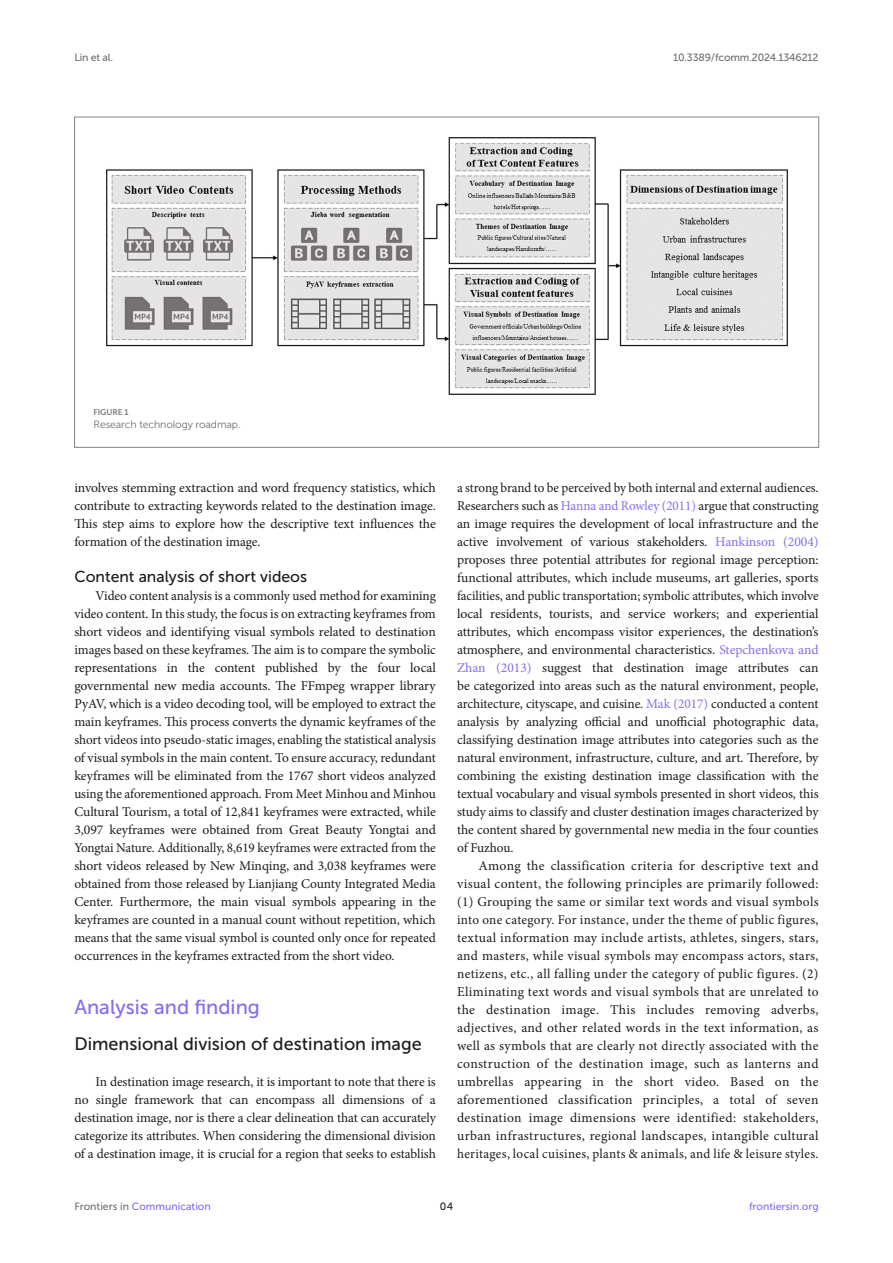
<style>
.page{position:relative;width:893px;height:1263px;background:#fff}
.page>*{position:absolute;margin:0;border:0;box-sizing:border-box;transform-origin:0 0}
.HEAD_1{font:20.25px "Museo Sans 500";color:#856df0}
.HEAD_2_after_HEAD_1{font:18px "Museo Sans 500";color:#1b1c1b}
.HEAD_3{font:15.75px "Museo Sans 500";color:#1b1c1b}
.TEXT_FLUSH{font:13.5px/18px "Minion Pro";letter-spacing:-.005em;color:#1b1c1b;text-align:justify}
.TEXT{font:13.5px/18px "Minion Pro";letter-spacing:.025em;color:#1b1c1b;text-align:justify}
.t1{font:10.5px "Museo Sans 500";color:#856df0}
.t2{font:10.5px "Museo Sans 500";letter-spacing:-.015em;color:#706f70}
.FIG_LEG{font:10.5px "Museo Sans 300";letter-spacing:-.01em;color:#706f70}
.t3{font:10.5px "Museo Sans 500";color:#1b1c1b}
.FIG_HD{font:8.25px "Museo Sans 700";letter-spacing:-.01em;color:#7e7f7f}
.s1{color:#856df0}
.s2{color:#706f70}
</style>
<div class="page">
<img style="left:106px;top:137px;width:682px;height:258px">
<p class="t2" style="left:74px;top:51px;width:40px">Lin et al.</p>
<p class="t2" style="left:673px;top:51px;width:147px">10.3389/fcomm.2024.1346212</p>
<p class="FIG_HD" style="left:94px;top:407px;width:37px">FIGURE 1</p>
<p class="FIG_LEG" style="left:94px;top:419px;width:149px">Research technology roadmap.</p>
<p class="TEXT_FLUSH" style="left:74px;top:479px;width:363px">involves stemming extraction and word frequency statistics, which contribute to extracting keywords related to the destination image.<br>This step aims to explore how the descriptive text influences the formation of the destination image.</p>
<p class="HEAD_3" style="left:74px;top:568px;width:234px">Content analysis of short videos</p>
<p class="TEXT_FLUSH" style="left:74px;top:587px;width:363px;text-indent:21px">Video content analysis is a commonly used method for examining video content. In this study, the focus is on extracting keyframes from short videos and identifying visual symbols related to destination images based on these keyframes. The aim is to compare the symbolic representations in the content published by the four local governmental new media accounts. The FFmpeg wrapper library PyAV, which is a video decoding tool, will be employed to extract the main keyframes. This process converts the dynamic keyframes of the short videos into pseudo-static images, enabling the statistical analysis of visual symbols in the main content. To ensure accuracy, redundant keyframes will be eliminated from the 1767 short videos analyzed using the aforementioned approach. From Meet Minhou and Minhou Cultural Tourism, a total of 12,841 keyframes were extracted, while 3,097 keyframes were obtained from Great Beauty Yongtai and Yongtai Nature. Additionally, 8,619 keyframes were extracted from the short videos released by New Minqing, and 3,038 keyframes were obtained from those released by Lianjiang County Integrated Media Center. Furthermore, the main visual symbols appearing in the keyframes are counted in a manual count without repetition, which means that the same visual symbol is counted only once for repeated occurrences in the keyframes extracted from the short video.</p>
<p class="HEAD_1" style="left:74px;top:996px;width:187px">Analysis and finding</p>
<p class="HEAD_2_after_HEAD_1" style="left:74px;top:1034px;width:349px">Dimensional division of destination image</p>
<p class="TEXT_FLUSH" style="left:74px;top:1073px;width:363px;text-indent:21px">In destination image research, it is important to note that there is no single framework that can encompass all dimensions of a destination image, nor is there a clear delineation that can accurately categorize its attributes. When considering the dimensional division of a destination image, it is crucial for a region that seeks to establish</p>
<p class="TEXT_FLUSH" style="left:457px;top:479px;width:363px">a strong brand to be perceived by both internal and external audiences.<br>Researchers such as <span class="s1">Hanna and Rowley (2011)</span> argue that constructing an image requires the development of local infrastructure and the active involvement of various stakeholders. <span class="s1">Hankinson (2004) </span>proposes three potential attributes for regional image perception: functional attributes, which include museums, art galleries, sports facilities, and public transportation; symbolic attributes, which involve local residents, tourists, and service workers; and experiential attributes, which encompass visitor experiences, the destination’s atmosphere, and environmental characteristics. <span class="s1">Stepchenkova and Zhan (2013)</span> suggest that destination image attributes can be categorized into areas such as the natural environment, people, architecture, cityscape, and cuisine. <span class="s1">Mak (2017)</span> conducted a content analysis by analyzing official and unofficial photographic data, classifying destination image attributes into categories such as the natural environment, infrastructure, culture, and art. Therefore, by combining the existing destination image classification with the textual vocabulary and visual symbols presented in short videos, this study aims to classify and cluster destination images characterized by the content shared by governmental new media in the four counties of Fuzhou.</p>
<p class="TEXT" style="left:457px;top:857px;width:363px;text-indent:21px">Among the classification criteria for descriptive text and visual content, the following principles are primarily followed: (1) Grouping the same or similar text words and visual symbols into one category. For instance, under the theme of public figures, textual information may include artists, athletes, singers, stars, and masters, while visual symbols may encompass actors, stars, netizens, etc., all falling under the category of public figures. (2)<br>Eliminating text words and visual symbols that are unrelated to the destination image. This includes removing adverbs, adjectives, and other related words in the text information, as well as symbols that are clearly not directly associated with the construction of the destination image, such as lanterns and umbrellas appearing in the short video. Based on the aforementioned classification principles, a total of seven destination image dimensions were identified: stakeholders, urban infrastructures, regional landscapes, intangible cultural heritages, local cuisines, plants &amp; animals, and life &amp; leisure styles.</p>
<p class="t1" style="left:74px;top:1200px;width:138px"><span class="s2">Frontiers in</span> Communication</p>
<p class="t3" style="left:440px;top:1200px;width:15px">04</p>
<p class="t1" style="left:749px;top:1200px;width:71px">frontiersin.org</p>
</div>
